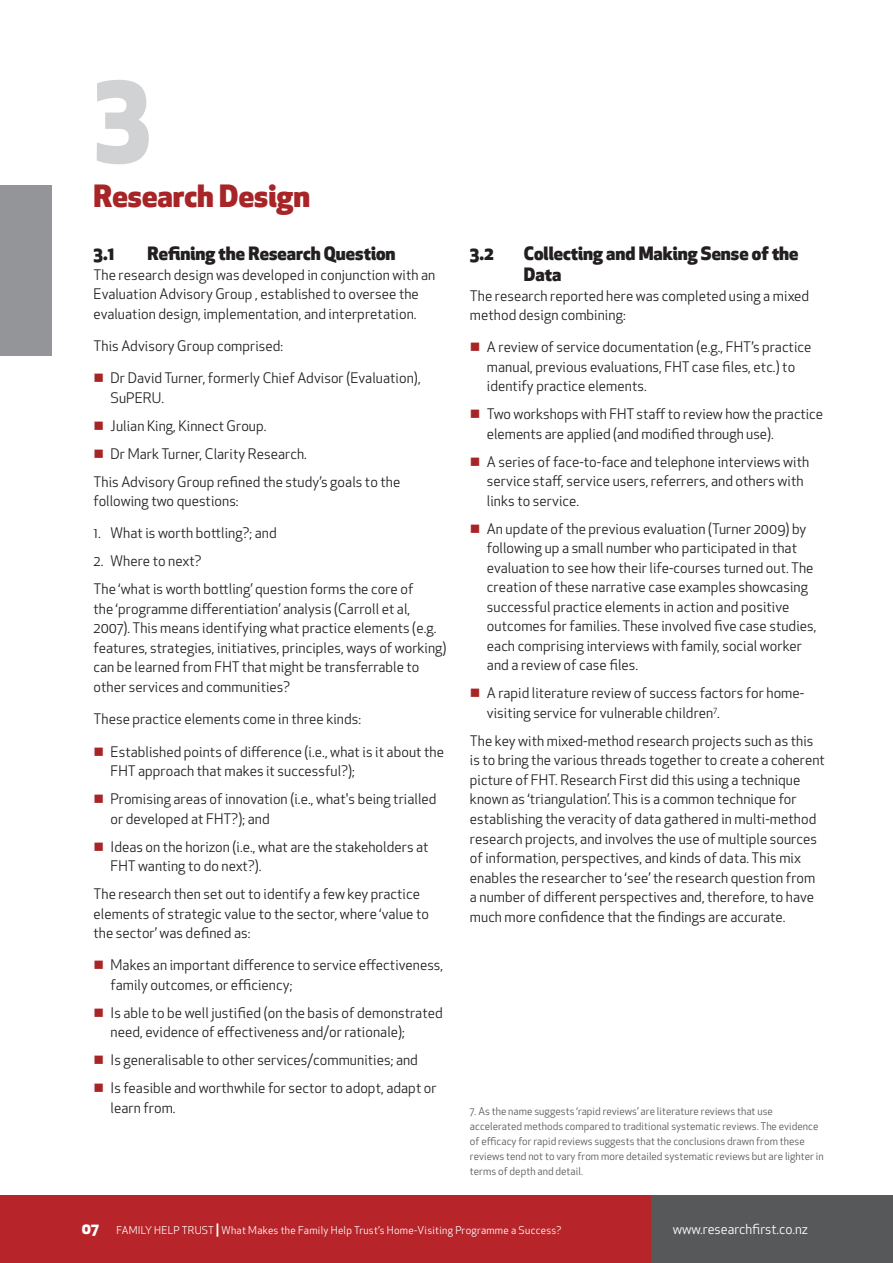
<style>
.page{position:relative;width:893px;height:1263px;background:#fff}
.page>*{position:absolute;margin:0;border:0;box-sizing:border-box;transform-origin:0 0}
.Section_Number{font:800 108px "Apex New";color:#d1d2d4}
.Section_header{font:800 30px "Apex New";color:#a72427}
.Body_header{font:800 18px/21px "Apex New";color:#231f20}
.Body_copy{font:14.25px/19.5px "Apex New";letter-spacing:.005em;color:#231f20}
.t1{font:13.5px "Apex New";color:#fff}
.Footnote{font:10.5px/15px "Apex New";letter-spacing:.005em;color:#57585a}
.t2{font:10.5px "Apex New";letter-spacing:.025em;color:#fff}
.s1{color:#a72427}
.s2{font-weight:800;font-size:15px}
.s3{font-weight:700;font-size:13.2px}
</style>
<div class="page">
<div style="left:0;top:1195px;width:652px;height:68px;background:#b72429"></div>
<div style="left:652px;top:1195px;width:241px;height:68px;background:#57585a"></div>
<div style="left:0;top:185px;width:51px;height:170px;background:#939598"></div>
<p class="Section_Number" style="left:94px;top:34px;width:59px">3</p>
<p class="Section_header" style="left:94px;top:176px;width:218px">Research Design</p>
<p class="Body_header" style="left:94px;top:242px;width:22px">3.1</p>
<p class="Body_header" style="left:148px;top:242px;width:250px">Refining the Research Question</p>
<p class="Body_copy" style="left:94px;top:265px;width:343px">The research design was developed in conjunction with an<br>Evaluation Advisory Group , established to oversee the evaluation design, implementation, and interpretation.</p>
<p class="Body_copy" style="left:94px;top:336px;width:191px">This Advisory Group comprised:</p>
<p class="Body_copy" style="left:111px;top:368px;width:312px;text-indent:-17px"><span class="s1">■</span> Dr David Turner, formerly Chief Advisor (Evaluation),<br>SuPERU.</p>
<p class="Body_copy" style="left:94px;top:416px;width:175px"><span class="s1">■</span> Julian King, Kinnect Group.</p>
<p class="Body_copy" style="left:94px;top:444px;width:215px"><span class="s1">■</span> Dr Mark Turner, Clarity Research.</p>
<p class="Body_copy" style="left:94px;top:472px;width:308px">This Advisory Group refined the study’s goals to the following two questions:</p>
<p class="Body_copy" style="left:94px;top:523px;width:185px">1. What is worth bottling?; and</p>
<p class="Body_copy" style="left:94px;top:551px;width:109px">2. Where to next?</p>
<p class="Body_copy" style="left:94px;top:579px;width:355px">The ‘what is worth bottling’ question forms the core of<br>the ‘programme differentiation’ analysis (Carroll et al, 2007). This means identifying what practice elements (e.g. features, strategies, initiatives, principles, ways of working) can be learned from FHT that might be transferrable to other services and communities?</p>
<p class="Body_copy" style="left:94px;top:709px;width:269px">These practice elements come in three kinds:</p>
<p class="Body_copy" style="left:111px;top:741px;width:335px;text-indent:-17px"><span class="s1">■</span> Established points of difference (i.e., what is it about the<br>FHT approach that makes it successful?);</p>
<p class="Body_copy" style="left:111px;top:789px;width:327px;text-indent:-17px"><span class="s1">■</span> Promising areas of innovation (i.e., what's being trialled or developed at FHT?); and</p>
<p class="Body_copy" style="left:111px;top:837px;width:320px;text-indent:-17px"><span class="s1">■</span> Ideas on the horizon (i.e., what are the stakeholders at<br>FHT wanting to do next?).</p>
<p class="Body_copy" style="left:94px;top:884px;width:337px">The research then set out to identify a few key practice elements of strategic value to the sector, where ‘value to the sector’ was defined as:</p>
<p class="Body_copy" style="left:111px;top:955px;width:334px;text-indent:-17px"><span class="s1">■</span> Makes an important difference to service effectiveness, family outcomes, or efficiency;</p>
<p class="Body_copy" style="left:111px;top:1003px;width:334px;text-indent:-17px"><span class="s1">■</span> Is able to be well justified (on the basis of demonstrated need, evidence of effectiveness and/or rationale);</p>
<p class="Body_copy" style="left:94px;top:1050px;width:326px"><span class="s1">■</span> Is generalisable to other services/communities; and</p>
<p class="Body_copy" style="left:111px;top:1078px;width:328px;text-indent:-17px"><span class="s1">■</span> Is feasible and worthwhile for sector to adopt, adapt or learn from.</p>
<p class="Body_header" style="left:470px;top:242px;width:26px">3.2</p>
<p class="Body_header" style="left:524px;top:242px;width:276px">Collecting and Making Sense of the<br>Data</p>
<p class="Body_copy" style="left:470px;top:286px;width:341px">The research reported here was completed using a mixed method design combining:</p>
<p class="Body_copy" style="left:487px;top:337px;width:326px;text-indent:-17px"><span class="s1">■</span> A review of service documentation (e.g., FHT’s practice manual, previous evaluations, FHT case files, etc.) to identify practice elements.</p>
<p class="Body_copy" style="left:487px;top:404px;width:338px;text-indent:-17px"><span class="s1">■</span> Two workshops with FHT staff to review how the practice elements are applied (and modified through use).</p>
<p class="Body_copy" style="left:487px;top:452px;width:324px;text-indent:-17px"><span class="s1">■</span> A series of face-to-face and telephone interviews with service staff, service users, referrers, and others with links to service.</p>
<p class="Body_copy" style="left:487px;top:519px;width:331px;text-indent:-17px"><span class="s1">■</span> An update of the previous evaluation (Turner 2009) by following up a small number who participated in that evaluation to see how their life-courses turned out. The creation of these narrative case examples showcasing successful practice elements in action and positive outcomes for families. These involved five case studies, each comprising interviews with family, social worker and a review of case files.</p>
<p class="Body_copy" style="left:487px;top:683px;width:319px;text-indent:-17px"><span class="s1">■</span> A rapid literature review of success factors for home&shy;visiting service for vulnerable children<sup>7</sup>.</p>
<p class="Body_copy" style="left:470px;top:731px;width:357px">The key with mixed-method research projects such as this is to bring the various threads together to create a coherent picture of FHT. Research First did this using a technique known as ‘triangulation’. This is a common technique for establishing the veracity of data gathered in multi-method research projects, and involves the use of multiple sources of information, perspectives, and kinds of data. This mix enables the researcher to ‘see’ the research question from a number of different perspectives and, therefore, to have much more confidence that the findings are accurate.</p>
<p class="Footnote" style="left:470px;top:1103px;width:355px">7. As the name suggests ‘rapid reviews’ are literature reviews that use accelerated methods compared to traditional systematic reviews. The evidence of efficacy for rapid reviews suggests that the conclusions drawn from these reviews tend not to vary from more detailed systematic reviews but are lighter in terms of depth and detail.</p>
<p class="t2" style="left:82px;top:1223px;width:481px"><span class="s2">07</span> FAMILY HELP TRUST <span class="s3">|</span> What Makes the Family Help Trust’s Home-Visiting Programme a Success?</p>
<p class="t1" style="left:673px;top:1220px;width:137px">www.researchfirst.co.nz</p>
</div>
